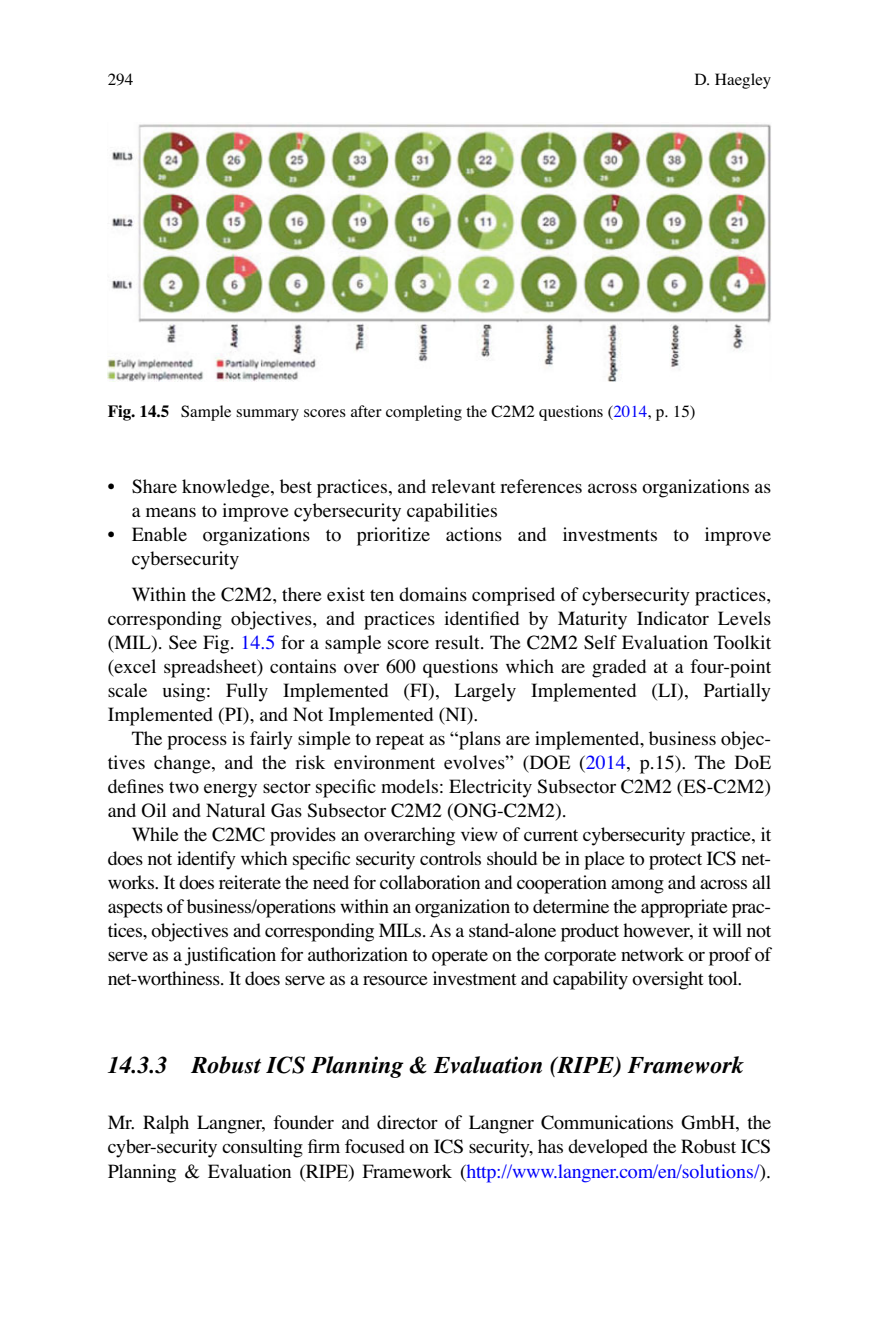
<style>
.page{position:relative;width:879px;height:1333px;background:#fff}
.page>*{position:absolute;margin:0;border:0;box-sizing:border-box;transform-origin:0 0}
.t1{font:italic 700 24px "Gkmjmg Times";color:#000}
.t2{font:20px/24px "Cxwqkq Times";color:#000;text-align:justify}
.t3{font:17px "Cxwqkq Times";color:#000}
.s1{font-family:"Xttvmp Times";font-weight:700}
.s2{color:#0000fa}
</style>
<div class="page">
<img style="left:108px;top:124px;width:663px;height:257px">
<p class="t3" style="left:108px;top:73px;width:27px">294</p>
<p class="t3" style="left:694px;top:73px;width:78px">D. Haegley</p>
<p class="t3" style="left:108px;top:405px;width:589px"><span class="s1">Fig. 14.5</span> Sample summary scores after completing the C2M2 questions ( <span class="s2">2014</span> , p. 15)</p>
<p class="t2" style="left:132px;top:476px;width:641px;text-indent:-24px">• Share knowledge, best practices, and relevant references across organizations as a means to improve cybersecurity capabilities</p>
<p class="t2" style="left:132px;top:524px;width:641px;text-indent:-24px">• Enable organizations to prioritize actions and investments to improve cybersecurity</p>
<p class="t2" style="left:108px;top:584px;width:665px;text-indent:24px">Within the C2M2, there exist ten domains comprised of cybersecurity practices, corresponding objectives, and practices identified by Maturity Indicator Levels (MIL). See Fig. <span class="s2">14.5</span> for a sample score result. The C2M2 Self Evaluation Toolkit (excel spreadsheet) contains over 600 questions which are graded at a four-point scale using: Fully Implemented (FI), Largely Implemented (LI), Partially Implemented (PI), and Not Implemented (NI).</p>
<p class="t2" style="left:108px;top:728px;width:665px;text-indent:24px">The process is fairly simple to repeat as “plans are implemented, business objec&shy;tives change, and the risk environment evolves” (DOE ( <span class="s2">2014</span> , p.15). The DoE defines two energy sector specific models: Electricity Subsector C2M2 (ES-C2M2) and Oil and Natural Gas Subsector C2M2 (ONG-C2M2).</p>
<p class="t2" style="left:108px;top:824px;width:665px;text-indent:24px">While the C2MC provides an overarching view of current cybersecurity practice, it does not identify which specific security controls should be in place to protect ICS net&shy;works. It does reiterate the need for collaboration and cooperation among and across all aspects of business/operations within an organization to determine the appropriate prac&shy;tices, objectives and corresponding MILs. As a stand-alone product however, it will not serve as a justification for authorization to operate on the corporate network or proof of net-worthiness. It does serve as a resource investment and capability oversight tool.</p>
<p class="t1" style="left:108px;top:1056px;width:638px">14.3.3 Robust ICS Planning &amp; Evaluation (RIPE) Framework</p>
<p class="t2" style="left:108px;top:1112px;width:665px">Mr. Ralph Langner, founder and director of Langner Communications GmbH, the cyber-security consulting firm focused on ICS security, has developed the Robust ICS Planning &amp; Evaluation (RIPE) Framework (<span class="s2">http://www.langner.com/en/solutions/</span>).</p>
</div>
